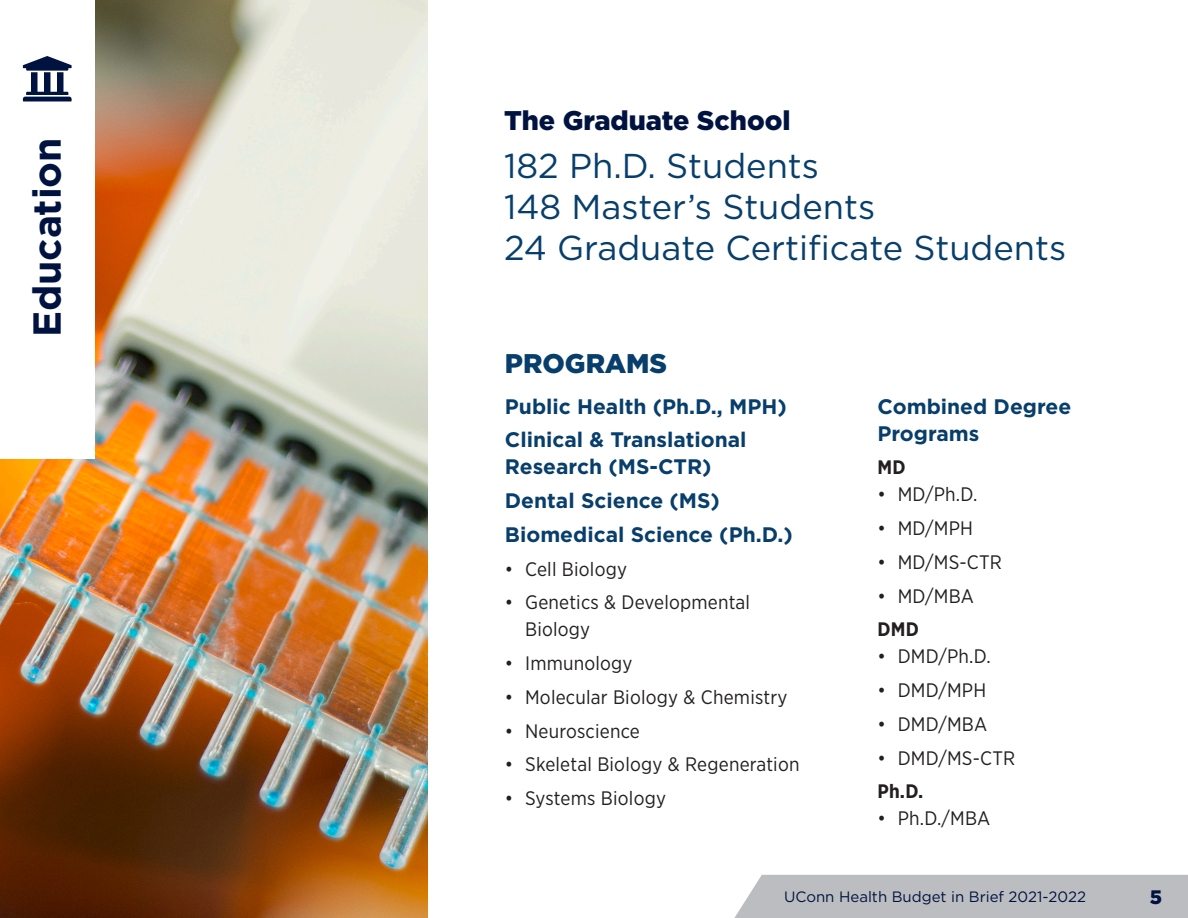
<style>
.page{position:relative;width:1188px;height:918px;background:#fff}
.page>*{position:absolute;margin:0;border:0;box-sizing:border-box;transform-origin:0 0}
.Page_Header{font:700 39px "Gotham";color:#001340}
.Sub_Header_2{font:34.5px "Gotham";color:#073e6b}
.Header_no_Caps{font:900 27px "Gotham";color:#001340}
.Subheader{font:900 27px "Gotham";color:#073e6b}
.Sub_Header_2-2{font:700 21px/27px "Gotham";color:#073e6b}
.Paragraph{font:19.5px/27px "Gotham Narrow";letter-spacing:.01em;color:#231f20}
.Paragraph-2{font:700 19.5px "Gotham Narrow";letter-spacing:.01em;color:#231f20}
.t1{font:900 19.5px "Gotham";color:#001340}
.t2{font:15px "Gotham";color:#001340}
</style>
<div class="page">
<div style="left:734px;top:875px;width:454px;height:43px;background:#bcbdc0"></div>
<img style="left:0;top:0;width:428px;height:918px">
<div style="left:0;top:0;width:94px;height:459px;background:#fff"></div>
<svg style="left:23px;top:56px;width:49px;height:45px"></svg>
<h2 class="Page_Header" style="left:21px;top:337px;width:201px;rotate:-90deg">Education</h2>
<p class="Header_no_Caps" style="left:504px;top:101px;width:288px">The Graduate School</p>
<p class="Sub_Header_2" style="left:504px;top:143px;width:317px">182 Ph.D. Students</p>
<p class="Sub_Header_2" style="left:504px;top:185px;width:373px">148 Master’s Students</p>
<p class="Sub_Header_2" style="left:504px;top:226px;width:564px">24 Graduate Certificate Students</p>
<h3 class="Subheader" style="left:505px;top:344px;width:164px">PROGRAMS</h3>
<p class="Sub_Header_2-2" style="left:505px;top:393px;width:283px">Public Health (Ph.D., MPH)</p>
<p class="Sub_Header_2-2" style="left:505px;top:426px;width:243px">Clinical &amp; Translational<br>Research (MS-CTR)</p>
<p class="Sub_Header_2-2" style="left:505px;top:487px;width:217px">Dental Science (MS)</p>
<p class="Sub_Header_2-2" style="left:505px;top:521px;width:289px">Biomedical Science (Ph.D.)</p>
<p class="Paragraph" style="left:505px;top:555px;width:124px">• Cell Biology</p>
<p class="Paragraph" style="left:525px;top:589px;width:227px;text-indent:-20px">• Genetics &amp; Developmental<br>Biology</p>
<p class="Paragraph" style="left:505px;top:649px;width:129px">• Immunology</p>
<p class="Paragraph" style="left:505px;top:683px;width:284px">• Molecular Biology &amp; Chemistry</p>
<p class="Paragraph" style="left:505px;top:717px;width:137px">• Neuroscience</p>
<p class="Paragraph" style="left:505px;top:751px;width:296px">• Skeletal Biology &amp; Regeneration</p>
<p class="Paragraph" style="left:505px;top:784px;width:163px">• Systems Biology</p>
<p class="Sub_Header_2-2" style="left:878px;top:393px;width:195px">Combined Degree<br>Programs</p>
<p class="Paragraph-2" style="left:878px;top:455px;width:30px">MD</p>
<p class="Paragraph" style="left:878px;top:481px;width:101px">• MD/Ph.D.</p>
<p class="Paragraph" style="left:878px;top:514px;width:97px">• MD/MPH</p>
<p class="Paragraph" style="left:878px;top:548px;width:126px">• MD/MS-CTR</p>
<p class="Paragraph" style="left:878px;top:582px;width:98px">• MD/MBA</p>
<p class="Paragraph-2" style="left:878px;top:617px;width:43px">DMD</p>
<p class="Paragraph" style="left:878px;top:643px;width:115px">• DMD/Ph.D.</p>
<p class="Paragraph" style="left:878px;top:676px;width:110px">• DMD/MPH</p>
<p class="Paragraph" style="left:878px;top:710px;width:111px">• DMD/MBA</p>
<p class="Paragraph" style="left:878px;top:744px;width:139px">• DMD/MS-CTR</p>
<p class="Paragraph-2" style="left:878px;top:779px;width:47px">Ph.D.</p>
<p class="Paragraph" style="left:878px;top:805px;width:114px">• Ph.D./MBA</p>
<p class="t2" style="left:784px;top:887px;width:304px">UConn Health Budget in Brief 2021-2022</p>
<p class="t1" style="left:1150px;top:884px;width:14px">5</p>
</div>
